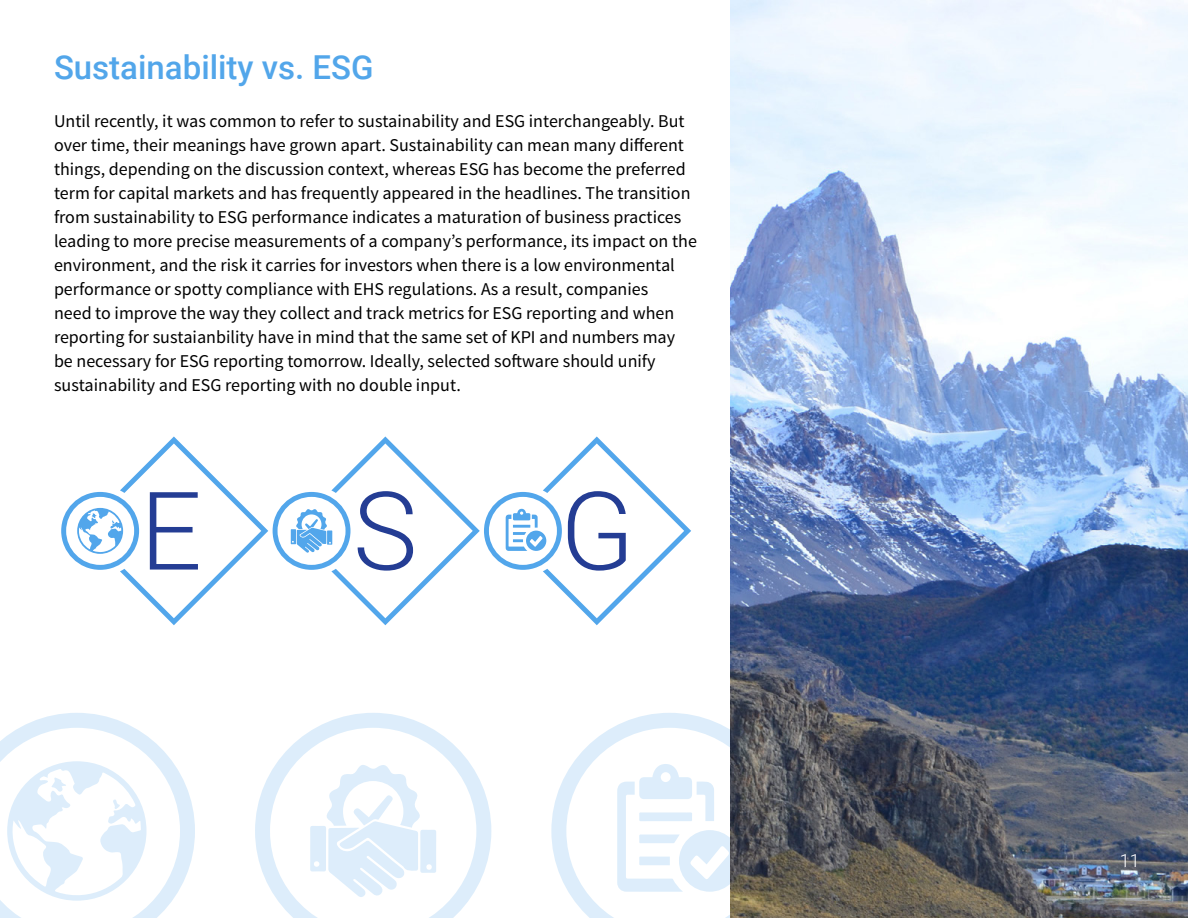
<style>
.page{position:relative;width:1188px;height:918px;background:#fff}
.page>*{position:absolute;margin:0;border:0;box-sizing:border-box;transform-origin:0 0}
.t1{font:500 33px "Roboto";color:#52a6ea}
.t2{font:18px/24px "Source Sans Pro";color:#000}
.t3{font:300 18px "Roboto";color:#fff}
</style>
<div class="page">
<svg style="left:61px;top:436px;width:630px;height:189px"></svg>
<svg style="left:551px;top:713px;width:179px;height:205px"></svg>
<svg style="left:617px;top:764px;width:113px;height:128px"></svg>
<svg style="left:255px;top:713px;width:236px;height:205px"></svg>
<svg style="left:310px;top:763px;width:126px;height:134px"></svg>
<svg style="left:0;top:713px;width:195px;height:205px"></svg>
<img style="left:730px;top:0;width:458px;height:918px">
<h1 class="t1" style="left:54px;top:44px;width:321px">Sustainability vs. ESG</h1>
<p class="t2" style="left:54px;top:109px;width:644px">Until recently, it was common to refer to sustainability and ESG interchangeably. But over time, their meanings have grown apart. Sustainability can mean many different things, depending on the discussion context, whereas ESG has become the preferred term for capital markets and has frequently appeared in the headlines. The transition from sustainability to ESG performance indicates a maturation of business practices leading to more precise measurements of a company’s performance, its impact on the environment, and the risk it carries for investors when there is a low environmental performance or spotty compliance with EHS regulations. As a result, companies<br>need to improve the way they collect and track metrics for ESG reporting and when reporting for sustaianbility have in mind that the same set of KPI and numbers may be necessary for ESG reporting tomorrow. Ideally, selected software should unify sustainability and ESG reporting with no double input.</p>
<p class="t3" style="left:1120px;top:848px;width:21px">11</p>
</div>
